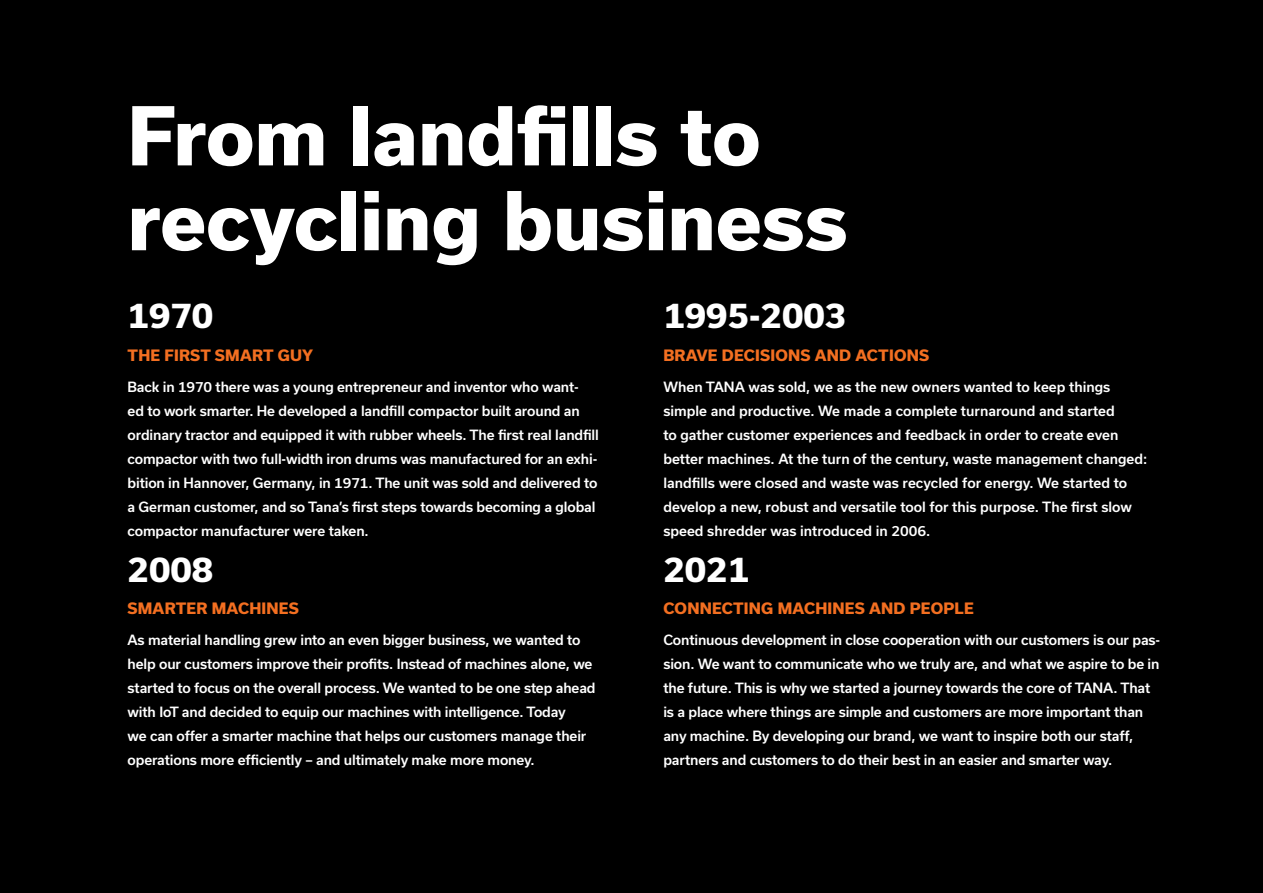
<style>
.page{position:relative;width:1263px;height:893px;background:#000}
.page>*{position:absolute;margin:0;border:0;box-sizing:border-box;transform-origin:0 0}
.Iso_otsikko{font:800 77.1px "Usual";color:#fff}
.Pieni_otsikko__isomp{font:800 33px "Usual";color:#fff}
.Oranssi_pieni_otsikk{font:800 15px "Usual";letter-spacing:.015em;color:#f36f21}
.Leipis_fix_shrugged{font:500 13.5px/24px "Usual";letter-spacing:-.01em;color:#fff}
</style>
<div class="page">
<p class="Iso_otsikko" style="left:128px;top:92px;width:634px">From landfills to</p>
<p class="Iso_otsikko" style="left:128px;top:177px;width:722px">recycling business</p>
<p class="Pieni_otsikko__isomp" style="left:128px;top:297px;width:87px">1970</p>
<p class="Pieni_otsikko__isomp" style="left:663px;top:297px;width:184px">1995-2003</p>
<p class="Oranssi_pieni_otsikk" style="left:128px;top:346px;width:187px">THE FIRST SMART GUY</p>
<p class="Oranssi_pieni_otsikk" style="left:663px;top:346px;width:267px">BRAVE DECISIONS AND ACTIONS</p>
<p class="Leipis_fix_shrugged" style="left:128px;top:375px;width:473px">Back in 1970 there was a young entrepreneur and inventor who want-<br>ed to work smarter. He developed a landfill compactor built around an ordinary tractor and equipped it with rubber wheels. The first real landfill compactor with two full-width iron drums was manufactured for an exhi&shy;bition in Hannover, Germany, in 1971. The unit was sold and delivered to a German customer, and so Tana’s first steps towards becoming a global compactor manufacturer were taken.</p>
<p class="Leipis_fix_shrugged" style="left:663px;top:375px;width:485px">When TANA was sold, we as the new owners wanted to keep things simple and productive. We made a complete turnaround and started<br>to gather customer experiences and feedback in order to create even better machines. At the turn of the century, waste management changed: landfills were closed and waste was recycled for energy. We started to develop a new, robust and versatile tool for this purpose. The first slow speed shredder was introduced in 2006.</p>
<p class="Pieni_otsikko__isomp" style="left:128px;top:550px;width:87px">2008</p>
<p class="Pieni_otsikko__isomp" style="left:663px;top:550px;width:87px">2021</p>
<p class="Oranssi_pieni_otsikk" style="left:128px;top:600px;width:173px">SMARTER MACHINES</p>
<p class="Oranssi_pieni_otsikk" style="left:663px;top:600px;width:312px">CONNECTING MACHINES AND PEOPLE</p>
<p class="Leipis_fix_shrugged" style="left:128px;top:628px;width:469px">As material handling grew into an even bigger business, we wanted to help our customers improve their profits. Instead of machines alone, we started to focus on the overall process. We wanted to be one step ahead with IoT and decided to equip our machines with intelligence. Today<br>we can offer a smarter machine that helps our customers manage their operations more efficiently – and ultimately make more money.</p>
<p class="Leipis_fix_shrugged" style="left:663px;top:628px;width:498px">Continuous development in close cooperation with our customers is our pas&shy;sion. We want to communicate who we truly are, and what we aspire to be in the future. This is why we started a journey towards the core of TANA. That is a place where things are simple and customers are more important than any machine. By developing our brand, we want to inspire both our staff, partners and customers to do their best in an easier and smarter way.</p>
</div>
